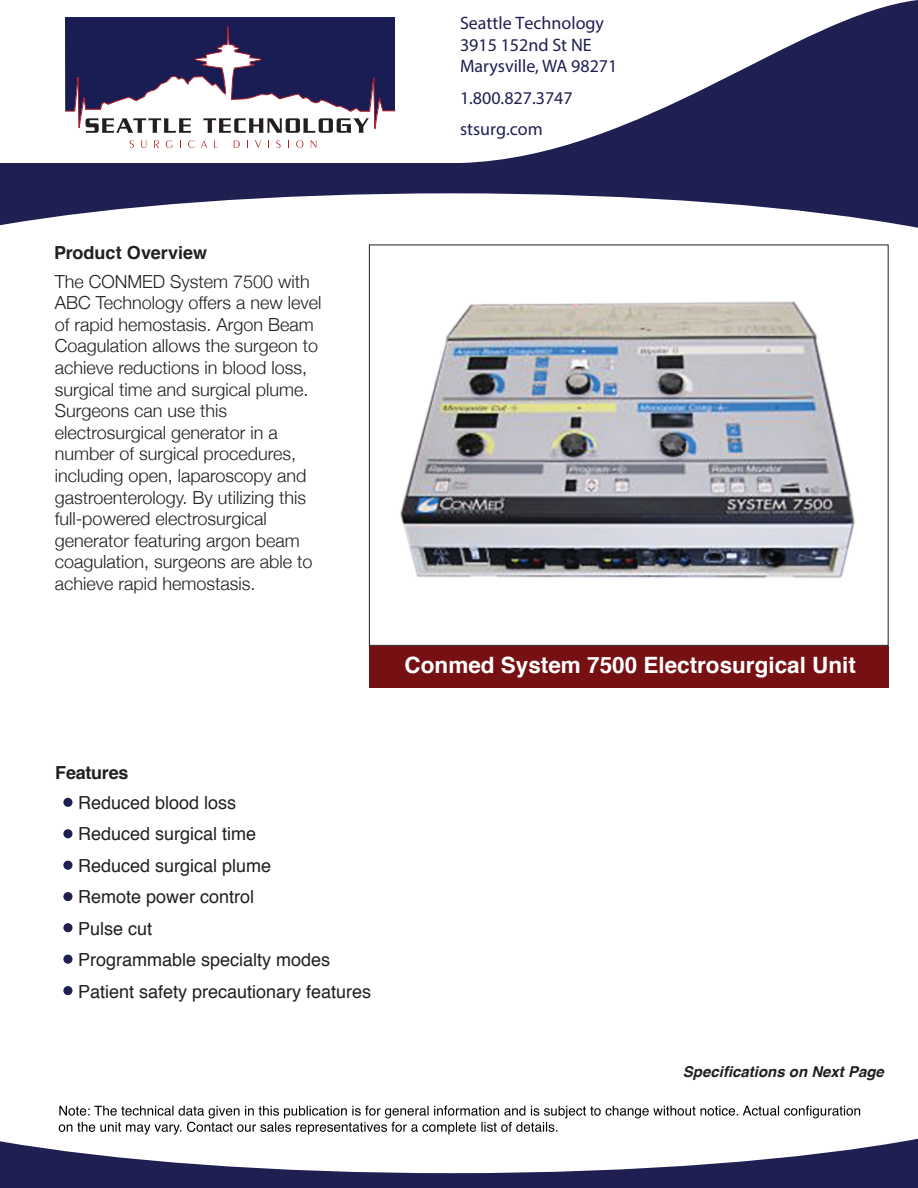
<style>
.page{position:relative;width:918px;height:1188px;background:#fff}
.page>*{position:absolute;margin:0;border:0;box-sizing:border-box;transform-origin:0 0}
.t1{font:700 22.5px "Helvetica";color:#fff}
.t2{font:300 18px/21.6px "Helvetica Neue";color:#231f20}
.t3{font:18px/31.5px "Helvetica";color:#231f20}
.t4{font:18px/21.6px "Myriad Pro";color:#201f52}
.t5{font:700 18px "Helvetica";letter-spacing:-.005em;color:#231f20}
.t6{font:italic 700 15px "Helvetica";color:#231f20}
</style>
<div class="page">
<img style="left:400px;top:301px;width:455px;height:278px">
<svg style="left:0;top:1139px;width:918px;height:49px;fill:#201f52"></svg>
<svg style="left:0;top:184px;width:918px;height:44px"></svg>
<svg style="left:461px;top:0;width:457px;height:163px"></svg>
<div style="left:0;top:163px;width:918px;height:21px;background:#201f52"></div>
<svg style="left:59px;top:1106px;width:801px;height:29px"></svg>
<div style="left:369px;top:646px;width:520px;height:42px;background:#761012"></div>
<div style="left:63px;top:798px;width:10px;height:9px;background:#201f52;border-radius:50%"></div>
<div style="left:63px;top:829px;width:10px;height:9px;background:#201f52;border-radius:50%"></div>
<div style="left:63px;top:861px;width:10px;height:9px;background:#201f52;border-radius:50%"></div>
<div style="left:63px;top:892px;width:10px;height:9px;background:#201f52;border-radius:50%"></div>
<div style="left:63px;top:923px;width:10px;height:9px;background:#201f52;border-radius:50%"></div>
<div style="left:63px;top:955px;width:10px;height:9px;background:#201f52;border-radius:50%"></div>
<div style="left:63px;top:986px;width:10px;height:9px;background:#201f52;border-radius:50%"></div>
<svg style="left:65px;top:17px;width:331px;height:131px"></svg>
<p class="t4" style="left:460px;top:12px;width:159px">Seattle Technology<br>3915 152nd St NE<br>Marysville, WA 98271</p>
<p class="t4" style="left:460px;top:82px;width:114px;line-height:31.5px">1.800.827.3747 stsurg.com</p>
<p class="t5" style="left:54px;top:238px;width:155px">Product Overview</p>
<p class="t2" style="left:55px;top:269px;width:268px">The CONMED System 7500 with<br>ABC Technology offers a new level of rapid hemostasis. Argon Beam<br>Coagulation allows the surgeon to achieve reductions in blood loss, surgical time and surgical plume.<br>Surgeons can use this electrosurgical generator in a number of surgical procedures, including open, laparoscopy and gastroenterology. By utilizing this full-powered electrosurgical generator featuring argon beam coagulation, surgeons are able to achieve rapid hemostasis.</p>
<p class="t1" style="left:405px;top:647px;width:453px">Conmed System 7500 Electrosurgical Unit</p>
<p class="t5" style="left:55px;top:758px;width:75px">Features</p>
<p class="t3" style="left:78px;top:787px;width:295px">Reduced blood loss<br>Reduced surgical time<br>Reduced surgical plume<br>Remote power control<br>Pulse cut<br>Programmable specialty modes<br>Patient safety precautionary features</p>
<p class="t6" style="left:683px;top:1059px;width:202px">Specifications on Next Page</p>
</div>
